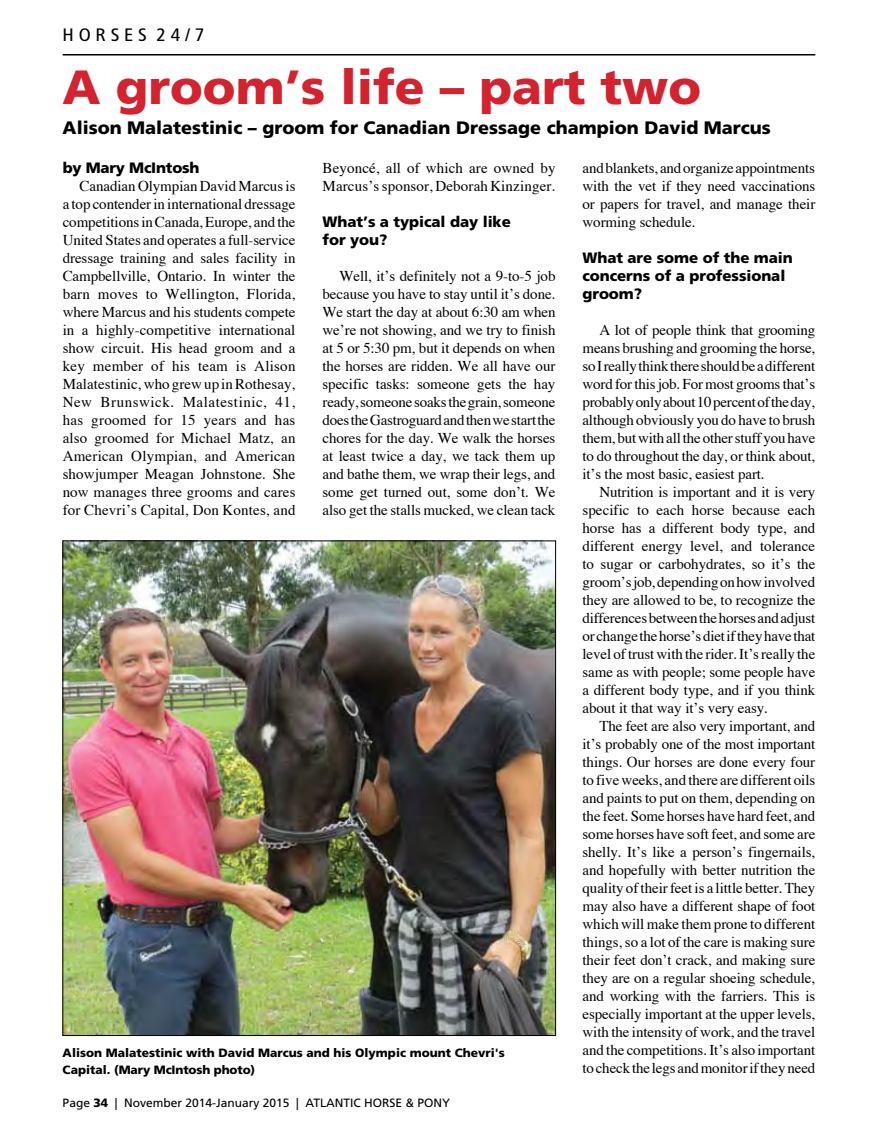
<style>
.page{position:relative;width:878px;height:1134px;background:#fff}
.page>*{position:absolute;margin:0;border:0;box-sizing:border-box;transform-origin:0 0}
.t1{font:900 48px "Frutiger";color:#d3232f}
.t2{font:900 18px "Frutiger";color:#000}
.t3{font:condensed 18px "Frutiger";color:#000;scale:1.1 1}
.t4{font:15px/18px "Times";letter-spacing:-.005em;color:#000;text-align:justify}
.t5{font:900 15px/18px "Frutiger";letter-spacing:-.005em;color:#000}
.t6{font:15px "Times";letter-spacing:.015em;color:#000}
.t7{font:15px "Times";letter-spacing:.035em;color:#000}
.t8{font:15px "Times";letter-spacing:.02em;color:#000}
.t9{font:900 12px/16.5px "Frutiger";color:#000}
.t10{font:12px "Frutiger";color:#000}
.s1{font-weight:900}
</style>
<div class="page">
<hr style="left:63px;top:54px;width:752px;height:2px;background:#000">
<img style="left:65px;top:543px;width:488px;height:491px">
<p class="t3" style="left:63px;top:24px;width:130px">H O R S E S 2 4 / 7</p>
<p class="t1" style="left:63px;top:58px;width:640px">A groom’s life – part two</p>
<p class="t2" style="left:63px;top:116px;width:709px">Alison Malatestinic – groom for Canadian Dressage champion David Marcus</p>
<p class="t5" style="left:63px;top:159px;width:138px">by Mary McIntosh</p>
<p class="t4" style="left:79px;top:178px;width:217px">Canadian Olympian David Marcus is</p>
<p class="t4" style="left:63px;top:196px;width:234px">a top contender in international dressage</p>
<p class="t4" style="left:63px;top:214px;width:234px">competitions in Canada, Europe, and the</p>
<p class="t4" style="left:63px;top:232px;width:234px">United States and operates a full-service</p>
<p class="t4" style="left:63px;top:250px;width:234px">dressage training and sales facility in</p>
<p class="t4" style="left:63px;top:268px;width:234px">Campbellville, Ontario. In winter the</p>
<p class="t6" style="left:63px;top:284px;width:234px">barn moves to Wellington, Florida,</p>
<p class="t4" style="left:63px;top:304px;width:234px">where Marcus and his students compete</p>
<p class="t4" style="left:63px;top:322px;width:234px">in a highly-competitive international</p>
<p class="t4" style="left:63px;top:340px;width:234px">show circuit. His head groom and a</p>
<p class="t6" style="left:63px;top:356px;width:234px">key member of his team is Alison</p>
<p class="t4" style="left:63px;top:376px;width:234px">Malatestinic, who grew up in Rothesay,</p>
<p class="t7" style="left:63px;top:392px;width:234px">New Brunswick. Malatestinic, 41,</p>
<p class="t8" style="left:63px;top:410px;width:234px">has groomed for 15 years and has</p>
<p class="t4" style="left:63px;top:430px;width:234px">also groomed for Michael Matz, an</p>
<p class="t6" style="left:63px;top:446px;width:234px">American Olympian, and American</p>
<p class="t4" style="left:63px;top:466px;width:234px">showjumper Meagan Johnstone. She</p>
<p class="t4" style="left:63px;top:484px;width:234px">now manages three grooms and cares</p>
<p class="t4" style="left:63px;top:502px;width:234px">for Chevri’s Capital, Don Kontes, and</p>
<p class="t4" style="left:322px;top:159px;width:234px">Beyoncé, all of which are owned by<br>Marcus’s sponsor, Deborah Kinzinger.</p>
<p class="t5" style="left:322px;top:212px;width:190px">What’s a typical day like for you?</p>
<p class="t4" style="left:322px;top:267px;width:234px;text-indent:17px">Well, it’s definitely not a 9-to-5 job because you have to stay until it’s done.<br>We start the day at about 6:30 am when we’re not showing, and we try to finish at 5 or 5:30 pm, but it depends on when the horses are ridden. We all have our specific tasks: someone gets the hay ready, someone soaks the grain, someone does the Gastroguard and then we start the chores for the day. We walk the horses at least twice a day, we tack them up and bathe them, we wrap their legs, and some get turned out, some don’t. We also get the stalls mucked, we clean tack</p>
<p class="t4" style="left:582px;top:159px;width:234px">and blankets, and organize appointments with the vet if they need vaccinations or papers for travel, and manage their worming schedule.</p>
<p class="t5" style="left:582px;top:248px;width:212px">What are some of the main concerns of a professional groom?</p>
<p class="t4" style="left:599px;top:321px;width:217px">A lot of people think that grooming</p>
<p class="t4" style="left:582px;top:339px;width:234px">means brushing and grooming the horse,</p>
<p class="t4" style="left:582px;top:357px;width:234px">so I really think there should be a different</p>
<p class="t4" style="left:582px;top:375px;width:234px">word for this job. For most grooms that’s</p>
<p class="t4" style="left:582px;top:393px;width:234px">probably only about 10 percent of the day,</p>
<p class="t4" style="left:582px;top:411px;width:234px">although obviously you do have to brush</p>
<p class="t4" style="left:582px;top:429px;width:234px">them, but with all the other stuff you have</p>
<p class="t4" style="left:582px;top:447px;width:234px">to do throughout the day, or think about,</p>
<p class="t4" style="left:582px;top:465px;width:184px">it’s the most basic, easiest part.</p>
<p class="t4" style="left:599px;top:483px;width:217px">Nutrition is important and it is very</p>
<p class="t4" style="left:582px;top:501px;width:234px">specific to each horse because each</p>
<p class="t4" style="left:582px;top:519px;width:234px">horse has a different body type, and</p>
<p class="t4" style="left:582px;top:537px;width:234px">different energy level, and tolerance</p>
<p class="t4" style="left:582px;top:555px;width:234px">to sugar or carbohydrates, so it’s the</p>
<p class="t4" style="left:582px;top:573px;width:234px">groom’s job, depending on how involved</p>
<p class="t4" style="left:582px;top:591px;width:234px">they are allowed to be, to recognize the</p>
<p class="t4" style="left:582px;top:609px;width:234px">differences between the horses and adjust</p>
<p class="t4" style="left:582px;top:627px;width:234px">or change the horse’s diet if they have that</p>
<p class="t4" style="left:582px;top:645px;width:234px">level of trust with the rider. It’s really the</p>
<p class="t4" style="left:582px;top:663px;width:234px">same as with people; some people have</p>
<p class="t4" style="left:582px;top:681px;width:234px">a different body type, and if you think</p>
<p class="t4" style="left:582px;top:699px;width:187px">about it that way it’s very easy.</p>
<p class="t4" style="left:599px;top:717px;width:217px">The feet are also very important, and</p>
<p class="t4" style="left:582px;top:735px;width:234px">it’s probably one of the most important</p>
<p class="t4" style="left:582px;top:753px;width:234px">things. Our horses are done every four</p>
<p class="t4" style="left:582px;top:771px;width:234px">to five weeks, and there are different oils</p>
<p class="t4" style="left:582px;top:789px;width:234px">and paints to put on them, depending on</p>
<p class="t4" style="left:582px;top:807px;width:234px">the feet. Some horses have hard feet, and</p>
<p class="t4" style="left:582px;top:825px;width:234px">some horses have soft feet, and some are</p>
<p class="t4" style="left:582px;top:843px;width:234px">shelly. It’s like a person’s fingernails,</p>
<p class="t4" style="left:582px;top:861px;width:234px">and hopefully with better nutrition the</p>
<p class="t4" style="left:582px;top:879px;width:234px">quality of their feet is a little better. They</p>
<p class="t4" style="left:582px;top:897px;width:234px">may also have a different shape of foot</p>
<p class="t4" style="left:582px;top:915px;width:234px">which will make them prone to different</p>
<p class="t4" style="left:582px;top:933px;width:234px">things, so a lot of the care is making sure</p>
<p class="t4" style="left:582px;top:951px;width:234px">their feet don’t crack, and making sure</p>
<p class="t4" style="left:582px;top:969px;width:234px">they are on a regular shoeing schedule,</p>
<p class="t4" style="left:582px;top:987px;width:234px">and working with the farriers. This is</p>
<p class="t4" style="left:582px;top:1005px;width:234px">especially important at the upper levels,</p>
<p class="t4" style="left:582px;top:1023px;width:234px">with the intensity of work, and the travel</p>
<p class="t4" style="left:582px;top:1041px;width:234px">and the competitions. It’s also important</p>
<p class="t4" style="left:582px;top:1059px;width:234px">to check the legs and monitor if they need</p>
<p class="t9" style="left:63px;top:1045px;width:443px">Alison Malatestinic with David Marcus and his Olympic mount Chevri's<br>Capital. (Mary McIntosh photo)</p>
<p class="t10" style="left:63px;top:1096px;width:389px">Page <span class="s1">34</span> | November 2014-January 2015 | ATLANTIC HORSE &amp; PONY</p>
</div>
